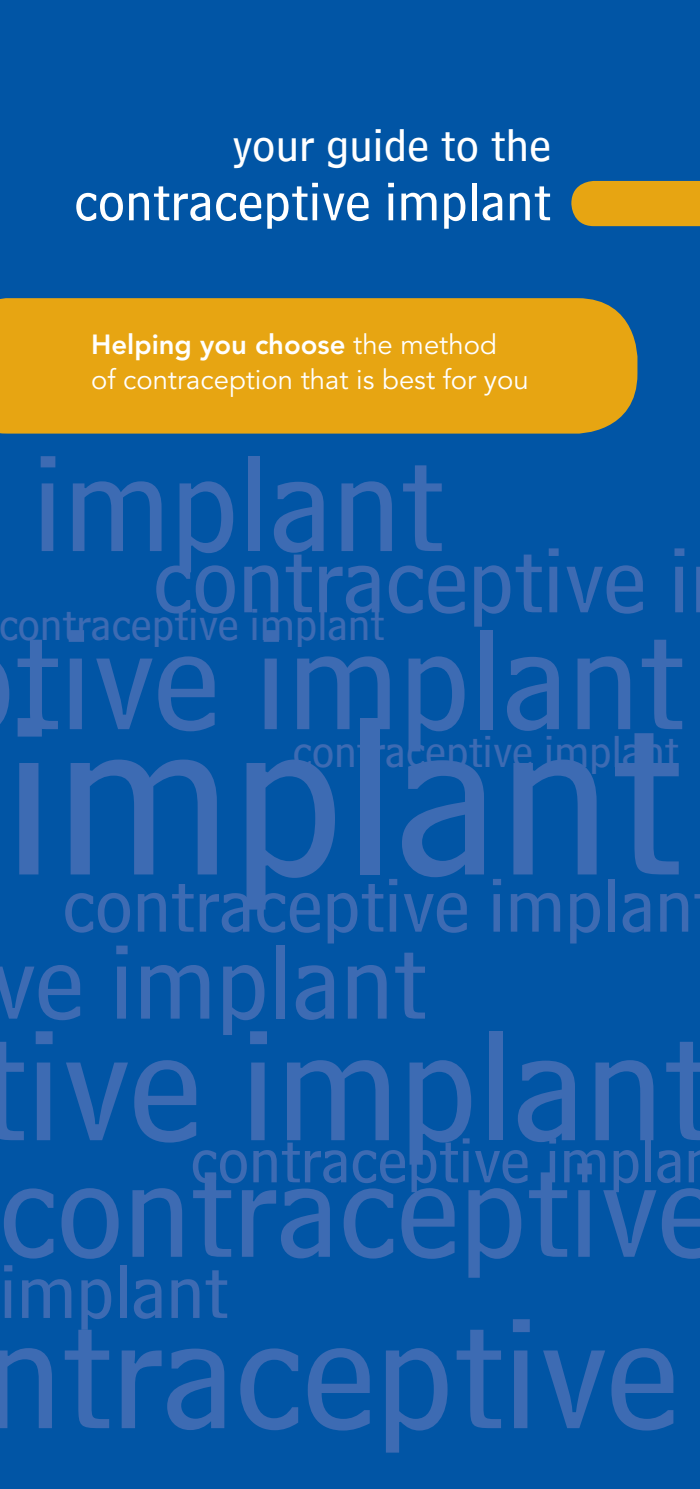
<style>
.page{position:relative;width:700px;height:1489px;background:#fff}
.page>*{position:absolute;margin:0;border:0;box-sizing:border-box;transform-origin:0 0}
.t1{font:229.25px "Bell Centennial Sub Caption";letter-spacing:-.01em;color:#3d6bb3}
.t2{font:159.75px/287.8px "Bell Centennial Sub Caption";letter-spacing:-.01em;color:#3d6bb3}
.t3{font:145.25px "Bell Centennial Sub Caption";letter-spacing:-.01em;color:#3d6bb3}
.t4{font:139px "Bell Centennial Sub Caption";letter-spacing:-.01em;color:#3d6bb3}
.t5{font:137px "Bell Centennial Sub Caption";letter-spacing:-.01em;color:#3d6bb3}
.t6{font:107px "Bell Centennial Sub Caption";letter-spacing:-.01em;color:#3d6bb3}
.t7{font:93.75px "Bell Centennial Sub Caption";letter-spacing:-.01em;color:#3d6bb3}
.t8{font:77.25px "Bell Centennial Sub Caption";letter-spacing:-.01em;color:#3d6bb3}
.t9{font:64.5px "Bell Centennial Sub Caption";letter-spacing:-.01em;color:#3d6bb3}
.t10{font:55px "Bell Centennial Sub Caption";color:#fff}
.t11{font:46.75px "Bell Centennial Sub Caption";color:#fff}
.t12{font:45.5px "Bell Centennial Sub Caption";letter-spacing:-.01em;color:#3d6bb3}
.t13{font:27.5px/35px "Avenir";color:#fff}
.s1{font-weight:800}
</style>
<div class="page">
<div style="left:0;top:0;width:700px;height:1488px;background:#0155a5"></div>
<div style="left:571px;top:181px;width:129px;height:45px;background:#e7a512"></div>
<div style="left:0;top:298px;width:637px;height:135px;background:#e7a512"></div>
<h3 class="t11" style="left:232px;top:116px;width:320px">your guide to the</h3>
<h3 class="t10" style="left:74px;top:168px;width:478px">contraceptive implant</h3>
<p class="t13" style="left:91px;top:328px;width:439px"><span class="s1">Helping you choose</span> the method<br>of contraception that is best for you</p>
<h3 class="t4" style="left:32px;top:420px;width:414px">implant</h3>
<h3 class="t7" style="left:152px;top:524px;width:539px">contraceptive i</h3>
<h3 class="t12" style="left:-2px;top:597px;width:388px">contraceptive implant</h3>
<h3 class="t3" style="left:14px;top:592px;width:672px">tive implant</h3>
<h1 class="t1" style="left:3px;top:658px;width:682px">implant</h1>
<h3 class="t12" style="left:292px;top:723px;width:388px">contraceptive implant</h3>
<h3 class="t8" style="left:62px;top:858px;width:633px">contraceptive implan</h3>
<h3 class="t6" style="left:-10px;top:917px;width:439px">ve implant</h3>
<h2 class="t2" style="left:-24px;top:941px;width:739px">tive implant ntraceptive</h2>
<h3 class="t9" style="left:190px;top:1121px;width:496px">contraceptive impla</h3>
<h3 class="t5" style="left:-2px;top:1127px;width:724px">contraceptive</h3>
<h3 class="t8" style="left:-1px;top:1245px;width:231px">implant</h3>
</div>
